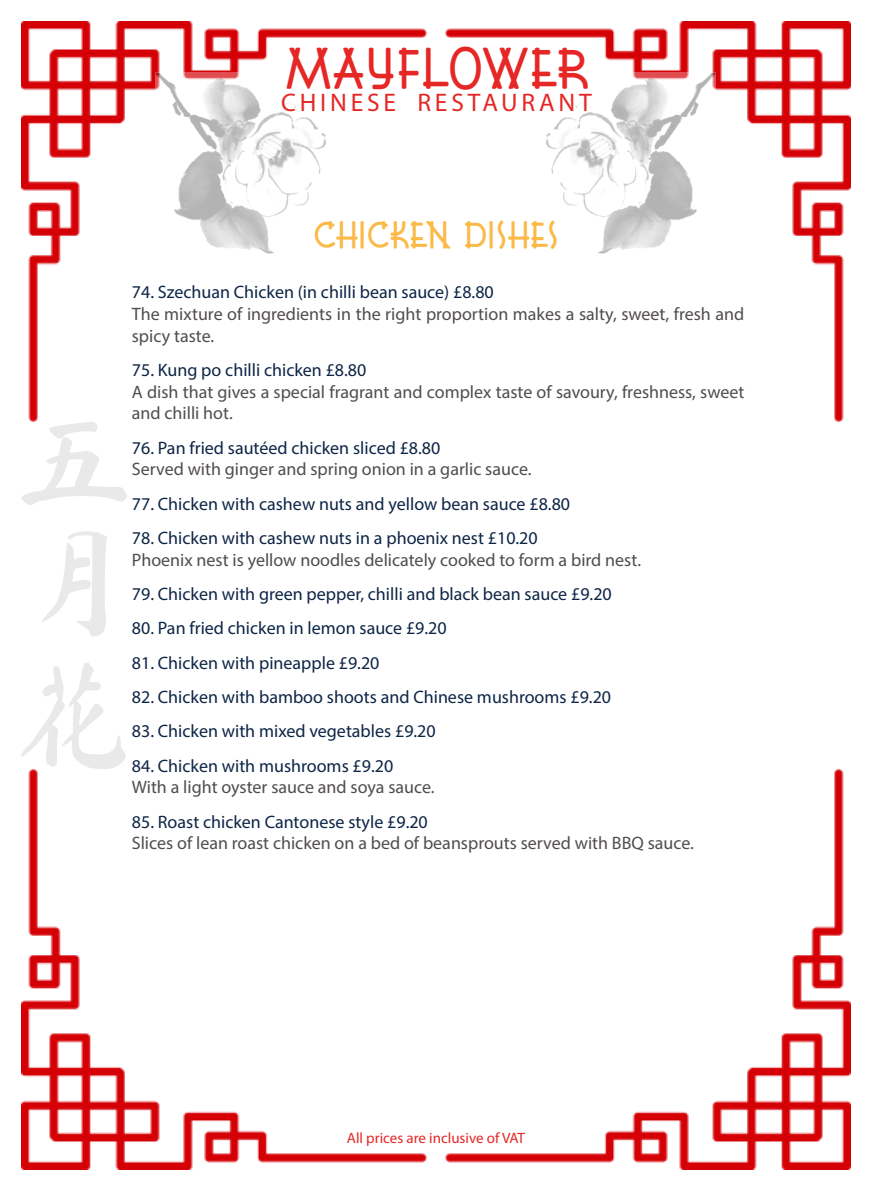
<style>
.page{position:relative;width:872px;height:1191px;background:#fff}
.page>*{position:absolute;margin:0;border:0;box-sizing:border-box;transform-origin:0 0}
.t1{font:45px "Font Shui";color:#e52725}
.t2{font:30px "Font Shui";color:#fbb947}
.t3{font:25.5px "Myriad Pro";letter-spacing:.15em;color:#e52725}
.t4{font:18px "Myriad Pro";color:#0d2546}
.t5{font:18px/21.6px "Myriad Pro";color:#514d4c}
.t6{font:15px "Myriad Pro";color:#e52725}
</style>
<div class="page">
<img style="left:445px;top:21px;width:405px;height:401px">
<img style="left:21px;top:21px;width:405px;height:401px">
<img style="left:21px;top:769px;width:405px;height:400px">
<img style="left:445px;top:769px;width:405px;height:400px">
<img style="left:545px;top:72px;width:170px;height:181px">
<img style="left:156px;top:72px;width:170px;height:181px">
<svg style="left:22px;top:422px;width:105px;height:83px"></svg>
<svg style="left:42px;top:531px;width:65px;height:105px"></svg>
<svg style="left:21px;top:663px;width:105px;height:106px"></svg>
<h1 class="t1" style="left:284px;top:37px;width:307px">MAYFLOWER</h1>
<h3 class="t3" style="left:281px;top:87px;width:312px">CHINESE RESTAURANT</h3>
<h2 class="t2" style="left:313px;top:214px;width:246px">CHICKEN DISHES</h2>
<p class="t4" style="left:132px;top:281px;width:363px">74. Szechuan Chicken (in chilli bean sauce) £8.80</p>
<p class="t5" style="left:132px;top:303px;width:614px">The mixture of ingredients in the right proportion makes a salty, sweet, fresh and spicy taste.</p>
<p class="t4" style="left:132px;top:359px;width:236px">75. Kung po chilli chicken £8.80</p>
<p class="t5" style="left:132px;top:380px;width:614px">A dish that gives a special fragrant and complex taste of savoury, freshness, sweet and chilli hot.</p>
<p class="t4" style="left:132px;top:436px;width:310px">76. Pan fried sautéed chicken sliced £8.80</p>
<p class="t5" style="left:132px;top:458px;width:401px">Served with ginger and spring onion in a garlic sauce.</p>
<p class="t4" style="left:132px;top:492px;width:440px">77. Chicken with cashew nuts and yellow bean sauce £8.80</p>
<p class="t4" style="left:132px;top:527px;width:407px">78. Chicken with cashew nuts in a phoenix nest £10.20</p>
<p class="t5" style="left:132px;top:548px;width:511px">Phoenix nest is yellow noodles delicately cooked to form a bird nest.</p>
<p class="t4" style="left:132px;top:583px;width:481px">79. Chicken with green pepper, chilli and black bean sauce £9.20</p>
<p class="t4" style="left:132px;top:617px;width:316px">80. Pan fried chicken in lemon sauce £9.20</p>
<p class="t4" style="left:132px;top:651px;width:249px">81. Chicken with pineapple £9.20</p>
<p class="t4" style="left:132px;top:686px;width:481px">82. Chicken with bamboo shoots and Chinese mushrooms £9.20</p>
<p class="t4" style="left:132px;top:720px;width:305px">83. Chicken with mixed vegetables £9.20</p>
<p class="t4" style="left:132px;top:754px;width:263px">84. Chicken with mushrooms £9.20</p>
<p class="t5" style="left:132px;top:776px;width:304px">With a light oyster sauce and soya sauce.</p>
<p class="t4" style="left:132px;top:810px;width:297px">85. Roast chicken Cantonese style £9.20</p>
<p class="t5" style="left:132px;top:832px;width:563px">Slices of lean roast chicken on a bed of beansprouts served with BBQ sauce.</p>
<p class="t6" style="left:347px;top:1128px;width:180px">All prices are inclusive of VAT</p>
</div>
